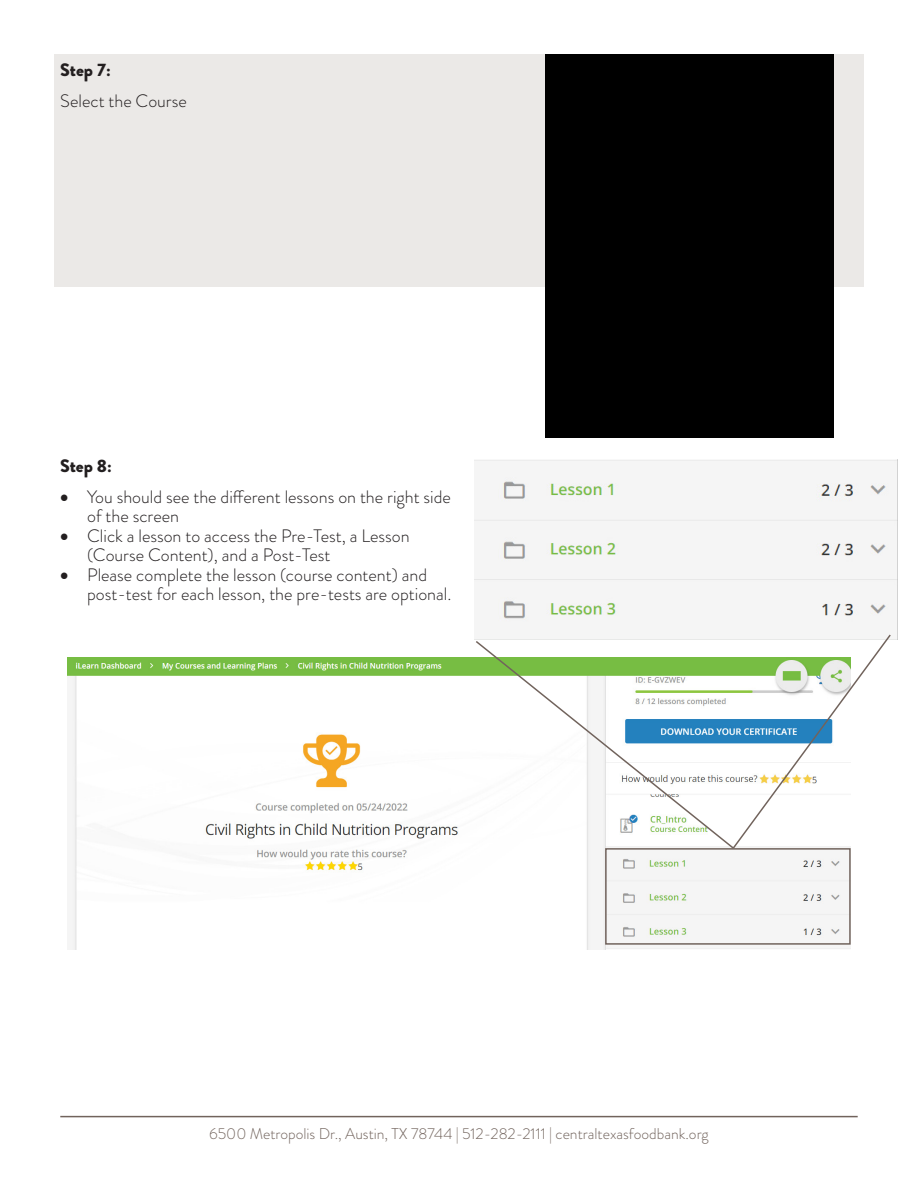
<style>
.page{position:relative;width:918px;height:1188px;background:#fff}
.page>*{position:absolute;margin:0;border:0;box-sizing:border-box;transform-origin:0 0}
.List_Paragraph{font:300 18px/19.4px "Brandon Grotesque";color:#231f20}
.t1{font:900 18px "Brandon Grotesque";color:#231f20}
.t2{font:300 15.6px "Brandon Grotesque";color:#71635c}
</style>
<div class="page">
<div style="left:54px;top:54px;width:810px;height:232px;background:#ebe9e7"></div>
<div style="left:546px;top:54px;width:288px;height:384px;background:#000"></div>
<div style="left:474px;top:460px;width:423px;height:180px;background:#f5f5f5"></div>
<img style="left:67px;top:658px;width:784px;height:292px">
<hr style="left:60px;top:1116px;width:798px;height:1px;background:#71635c">
<div style="left:605px;top:848px;width:246px;height:97px;border:2px solid #71635c"></div>
<svg style="left:474px;top:639px;width:257px;height:211px"></svg>
<svg style="left:731px;top:633px;width:161px;height:217px"></svg>
<p class="t1" style="left:60px;top:57px;width:52px">Step 7:</p>
<p class="List_Paragraph" style="left:60px;top:91px;width:128px">Select the Course</p>
<p class="t1" style="left:60px;top:453px;width:53px">Step 8:</p>
<p class="List_Paragraph" style="left:87px;top:487px;width:365px;text-indent:-27px">• You should see the different lessons on the right side of the screen</p>
<p class="List_Paragraph" style="left:87px;top:526px;width:324px;text-indent:-27px">• Click a lesson to access the Pre-Test, a Lesson (Course Content), and a Post-Test</p>
<p class="List_Paragraph" style="left:87px;top:565px;width:366px;text-indent:-27px">• Please complete the lesson (course content) and post-test for each lesson, the pre-tests are optional.</p>
<p class="t2" style="left:209px;top:1123px;width:501px">6500 Metropolis Dr., Austin, TX 78744 | 512-282-2111 | centraltexasfoodbank.org</p>
</div>
